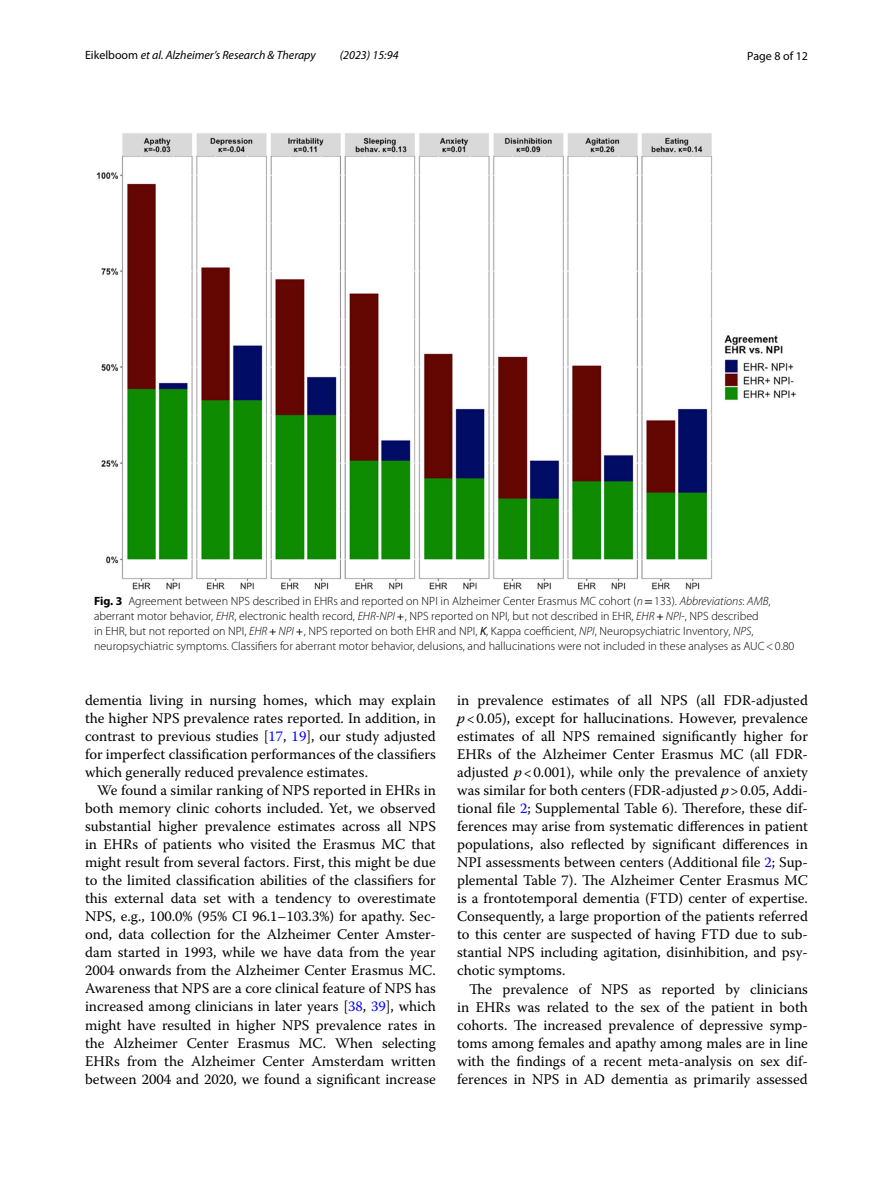
<style>
.page{position:relative;width:893px;height:1187px;background:#fff}
.page>*{position:absolute;margin:0;border:0;box-sizing:border-box;transform-origin:0 0}
.t1{font:14.7px/18px "Warnock Pro";color:#000;text-align:justify}
.t2{font:300 12px/15px "Myriad Pro";color:#000}
.t3{font:italic 12px "Myriad Pro";color:#000}
.t4{font:12px "Myriad Pro";color:#000}
.s1{font-style:normal}
.s2{font-weight:700}
.s3{font-style:italic}
.s4{font-family:"STIX";font-weight:400}
.s5{font-family:"STIX";font-weight:400;font-style:italic}
.s6{font-weight:400;font-style:italic}
.s7{color:#00f}
</style>
<div class="page">
<img style="left:96px;top:133px;width:700px;height:456px">
<p class="t3" style="left:85px;top:48px;width:232px"><span class="s1">Eikelboom</span> et al. Alzheimer’s Research &amp; Therapy</p>
<p class="t3" style="left:340px;top:48px;width:60px">(2023) 15:94</p>
<p class="t4" style="left:747px;top:48px;width:62px">Page 8 of 12</p>
<p class="t2" style="left:94px;top:593px;width:702px"><span class="s2">Fig. 3</span> Agreement between NPS described in EHRs and reported on NPI in Alzheimer Center Erasmus MC cohort (<span class="s3">n</span><span class="s4">=</span>133). <span class="s3">Abbreviations</span>: <span class="s3">AMB</span>, aberrant motor behavior, <span class="s3">EHR</span>, electronic health record, <span class="s3">EHR-NPI</span><span class="s5">+</span>, NPS reported on NPI, but not described in EHR, <span class="s3">EHR</span><span class="s5">+</span><span class="s3">NPI-</span>, NPS described<br>in EHR, but not reported on NPI, <span class="s3">EHR</span><span class="s5">+</span><span class="s3">NPI</span><span class="s5">+</span>, NPS reported on both EHR and NPI, <span class="s6">Κ</span>, Kappa coefficient, <span class="s3">NPI</span>, Neuropsychiatric Inventory, <span class="s3">NPS</span>, neuropsychiatric symptoms. Classifiers for aberrant motor behavior, delusions, and hallucinations were not included in these analyses as AUC&lt;0.80</p>
<p class="t1" style="left:85px;top:691px;width:352px">dementia living in nursing homes, which may explain the higher NPS prevalence rates reported. In addition, in contrast to previous studies [<span class="s7">17</span>, <span class="s7">19</span>], our study adjusted for imperfect classification performances of the classifiers which generally reduced prevalence estimates.</p>
<p class="t1" style="left:85px;top:781px;width:352px;text-indent:12px">We found a similar ranking of NPS reported in EHRs in both memory clinic cohorts included. Yet, we observed substantial higher prevalence estimates across all NPS in EHRs of patients who visited the Erasmus MC that might result from several factors. First, this might be due to the limited classification abilities of the classifiers for this external data set with a tendency to overestimate NPS, e.g., 100.0% (95% CI 96.1–103.3%) for apathy. Sec&shy;ond, data collection for the Alzheimer Center Amster&shy;dam started in 1993, while we have data from the year 2004 onwards from the Alzheimer Center Erasmus MC.<br>Awareness that NPS are a core clinical feature of NPS has increased among clinicians in later years [<span class="s7">38</span>, <span class="s7">39</span>], which might have resulted in higher NPS prevalence rates in the Alzheimer Center Erasmus MC. When selecting EHRs from the Alzheimer Center Amsterdam written between 2004 and 2020, we found a significant increase</p>
<p class="t1" style="left:457px;top:691px;width:352px">in prevalence estimates of all NPS (all FDR-adjusted <span class="s3">p</span>&lt;0.05), except for hallucinations. However, prevalence estimates of all NPS remained significantly higher for EHRs of the Alzheimer Center Erasmus MC (all FDR&shy;adjusted <span class="s3">p</span>&lt;0.001), while only the prevalence of anxiety was similar for both centers (FDR-adjusted <span class="s3">p</span>&gt;0.05, Addi&shy;tional file <span class="s7">2</span>; Supplemental Table 6). Therefore, these dif&shy;ferences may arise from systematic differences in patient populations, also reflected by significant differences in NPI assessments between centers (Additional file <span class="s7">2</span>; Sup&shy;plemental Table 7). The Alzheimer Center Erasmus MC is a frontotemporal dementia (FTD) center of expertise.<br>Consequently, a large proportion of the patients referred to this center are suspected of having FTD due to sub&shy;stantial NPS including agitation, disinhibition, and psy&shy;chotic symptoms.</p>
<p class="t1" style="left:457px;top:979px;width:352px;text-indent:12px">The prevalence of NPS as reported by clinicians in EHRs was related to the sex of the patient in both cohorts. The increased prevalence of depressive symp&shy;toms among females and apathy among males are in line with the findings of a recent meta-analysis on sex dif&shy;ferences in NPS in AD dementia as primarily assessed</p>
</div>
